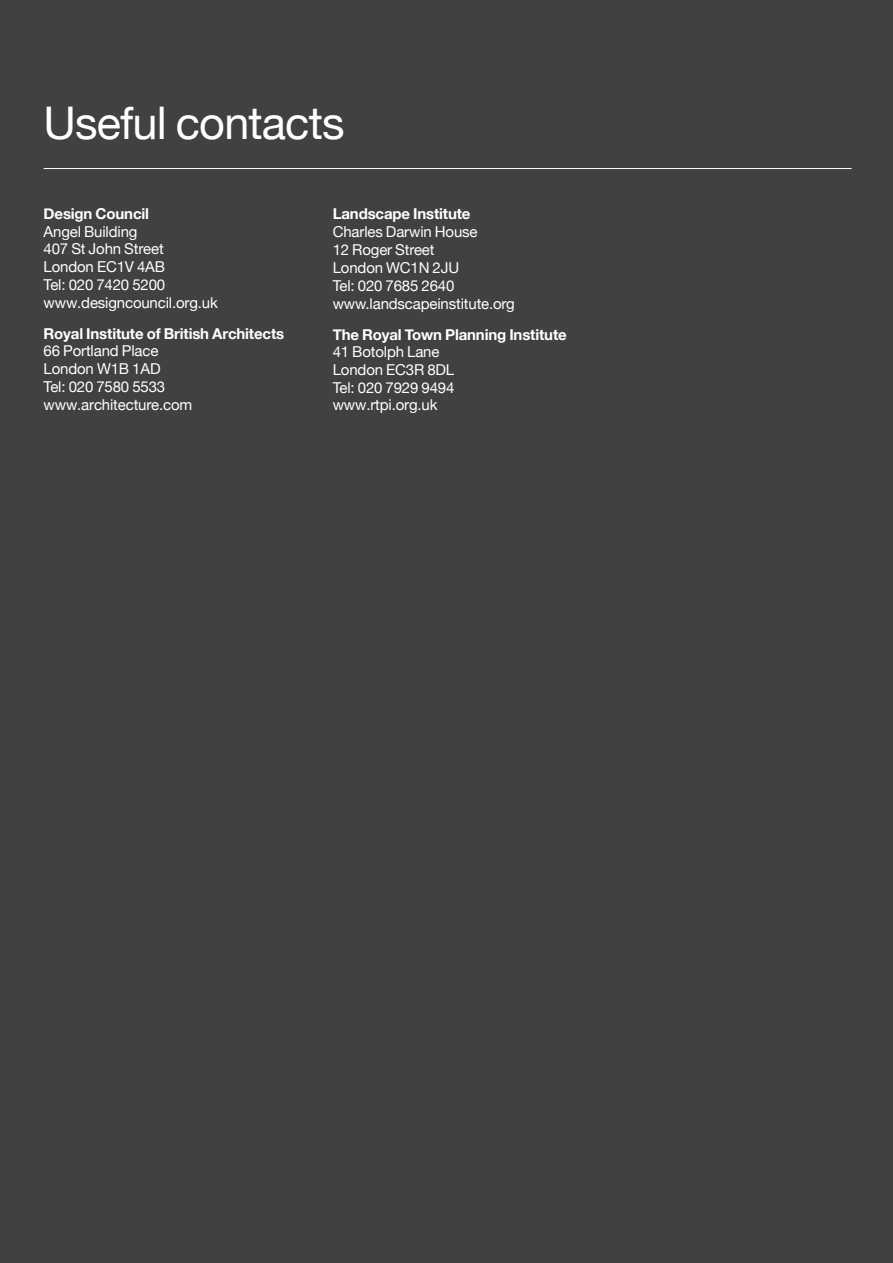
<style>
.page{position:relative;width:893px;height:1263px;background:#414042}
.page>*{position:absolute;margin:0;border:0;box-sizing:border-box;transform-origin:0 0}
.I_page_subheading{font:45px "Helvetica Neue";letter-spacing:-.02em;color:#fff}
.I_body_text{font:15px/17.9px "Helvetica Neue";letter-spacing:-.01em;color:#fff}
._2nd_body_heading{font:15px/17.7px "Helvetica Neue";letter-spacing:-.01em;color:#fff}
.s1{font-weight:700}
</style>
<div class="page">
<hr style="left:44px;top:168px;width:807px;height:1px;background:#fff">
<p class="I_page_subheading" style="left:44px;top:85px;width:303px">Useful contacts</p>
<p class="_2nd_body_heading" style="left:44px;top:204px;width:176px"><span class="s1">Design Council<br></span>Angel Building<br>407 St John Street<br>London EC1V 4AB<br>Tel: 020 7420 5200 www.designcouncil.org.uk</p>
<p class="_2nd_body_heading" style="left:44px;top:323px;width:242px"><span class="s1">Royal Institute of British Architects<br></span>66 Portland Place<br>London W1B 1AD<br>Tel: 020 7580 5533 www.architecture.com</p>
<p class="I_body_text" style="left:333px;top:204px;width:183px"><span class="s1">Landscape Institute<br></span>Charles Darwin House<br>12 Roger Street<br>London WC1N 2JU<br>Tel: 020 7685 2640 www.landscapeinstitute.org</p>
<p class="I_body_text" style="left:333px;top:324px;width:236px"><span class="s1">The Royal Town Planning Institute<br></span>41 Botolph Lane<br>London EC3R 8DL<br>Tel: 020 7929 9494<br>www.rtpi.org.uk</p>
</div>
